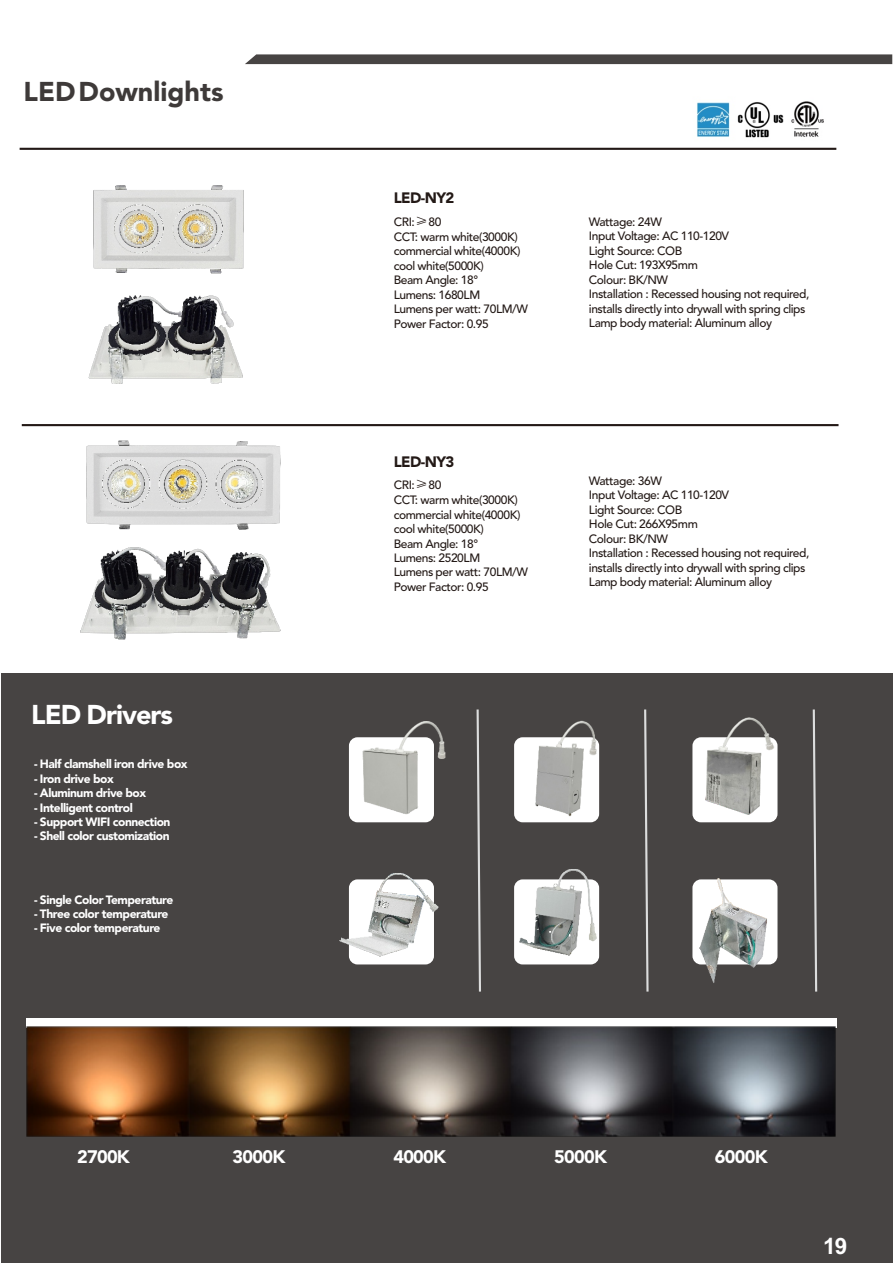
<style>
.page{position:relative;width:893px;height:1263px;background:#fff}
.page>*{position:absolute;margin:0;border:0;box-sizing:border-box;transform-origin:0 0}
.t1{font:900 27px "Avenir LT Std";color:#3e3a39}
.t2{font:900 27px "Avenir LT Std";letter-spacing:-.04em;color:#fff}
.t3{font:700 22.5px "Arial";color:#fff}
.t4{font:900 18px "Avenir LT Std";letter-spacing:-.04em;color:#fff}
.t5{font:900 15px "Avenir LT Std";letter-spacing:-.04em;color:#231916}
.t6{font:500 12px/14.5px "Avenir LT Std";letter-spacing:-.035em;color:#231916}
.t7{font:900 12px "Avenir LT Std";letter-spacing:-.04em;color:#fff}
.s1{font-family:"Adobe Heiti Std";font-weight:400;font-size:13.5px}
</style>
<div class="page">
<div style="left:1px;top:673px;width:891px;height:590px;background:#474443"></div>
<hr style="left:20px;top:148px;width:816px;height:2px;background:#231916">
<hr style="left:22px;top:424px;width:816px;height:2px;background:#231916">
<div style="left:27px;top:1018px;width:810px;height:9px;background:#fff"></div>
<img style="left:26px;top:1026px;width:811px;height:111px">
<svg style="left:476px;top:709px;width:5px;height:283px"></svg>
<svg style="left:644px;top:709px;width:5px;height:283px"></svg>
<svg style="left:812px;top:709px;width:6px;height:283px"></svg>
<img style="left:692px;top:717px;width:86px;height:106px">
<img style="left:692px;top:878px;width:85px;height:105px">
<div style="left:349px;top:737px;width:85px;height:85px;background:#fff;border-radius:9px"></div>
<img style="left:356px;top:721px;width:90px;height:102px">
<img style="left:339px;top:873px;width:100px;height:92px">
<div style="left:514px;top:879px;width:85px;height:85px;background:#fff;border-radius:9px"></div>
<img style="left:514px;top:720px;width:86px;height:103px">
<img style="left:515px;top:869px;width:85px;height:91px">
<img style="left:86px;top:440px;width:195px;height:90px">
<img style="left:80px;top:547px;width:201px;height:93px">
<img style="left:93px;top:185px;width:151px;height:89px">
<img style="left:88px;top:295px;width:155px;height:89px">
<img style="left:697px;top:101px;width:127px;height:37px">
<svg style="left:245px;top:54px;width:647px;height:10px;background:#504d4c"></svg>
<h1 class="t1" style="left:24px;top:80px;width:201px">LEDDownlights</h1>
<h1 class="t2" style="left:31px;top:703px;width:143px">LED Drivers</h1>
<p class="t7" style="left:34px;top:759px;width:155px">- Half clamshell iron drive box</p>
<p class="t7" style="left:34px;top:774px;width:81px">- Iron drive box</p>
<p class="t7" style="left:34px;top:788px;width:114px">- Aluminum drive box</p>
<p class="t7" style="left:34px;top:802px;width:100px">- Intelligent control</p>
<p class="t7" style="left:34px;top:817px;width:138px">- Support WIFI connection</p>
<p class="t7" style="left:34px;top:831px;width:137px">- Shell color customization</p>
<p class="t7" style="left:34px;top:894px;width:141px">- Single Color Temperature</p>
<p class="t7" style="left:34px;top:909px;width:136px">- Three color temperature</p>
<p class="t7" style="left:34px;top:923px;width:128px">- Five color temperature</p>
<p class="t5" style="left:394px;top:192px;width:62px">LED-NY2</p>
<p class="t6" style="left:394px;top:216px;width:136px">CRI:<span class="s1">≥</span>80<br>CCT: warm white(3000K) commercial white(4000K) cool white(5000K)<br>Beam Angle: 18°<br>Lumens: 1680LM<br>Lumens per watt: 70LM/W<br>Power Factor: 0.95</p>
<p class="t6" style="left:589px;top:216px;width:222px">Wattage: 24W<br>Input Voltage: AC 110-120V<br>Light Source: COB<br>Hole Cut: 193X95mm<br>Colour: BK/NW<br>Installation : Recessed housing not required, installs directly into drywall with spring clips<br>Lamp body material: Aluminum alloy</p>
<p class="t5" style="left:394px;top:455px;width:62px">LED-NY3</p>
<p class="t6" style="left:394px;top:479px;width:136px">CRI:<span class="s1">≥</span>80<br>CCT: warm white(3000K) commercial white(4000K) cool white(5000K)<br>Beam Angle: 18°<br>Lumens: 2520LM<br>Lumens per watt: 70LM/W<br>Power Factor: 0.95</p>
<p class="t6" style="left:589px;top:475px;width:222px">Wattage: 36W<br>Input Voltage: AC 110-120V<br>Light Source: COB<br>Hole Cut: 266X95mm<br>Colour: BK/NW<br>Installation : Recessed housing not required, installs directly into drywall with spring clips<br>Lamp body material: Aluminum alloy</p>
<h3 class="t4" style="left:77px;top:1149px;width:54px">2700K</h3>
<h3 class="t4" style="left:233px;top:1149px;width:54px">3000K</h3>
<h3 class="t4" style="left:393px;top:1149px;width:54px">4000K</h3>
<h3 class="t4" style="left:554px;top:1149px;width:54px">5000K</h3>
<h3 class="t4" style="left:715px;top:1149px;width:54px">6000K</h3>
<h2 class="t3" style="left:823px;top:1237px;width:26px">19</h2>
</div>
